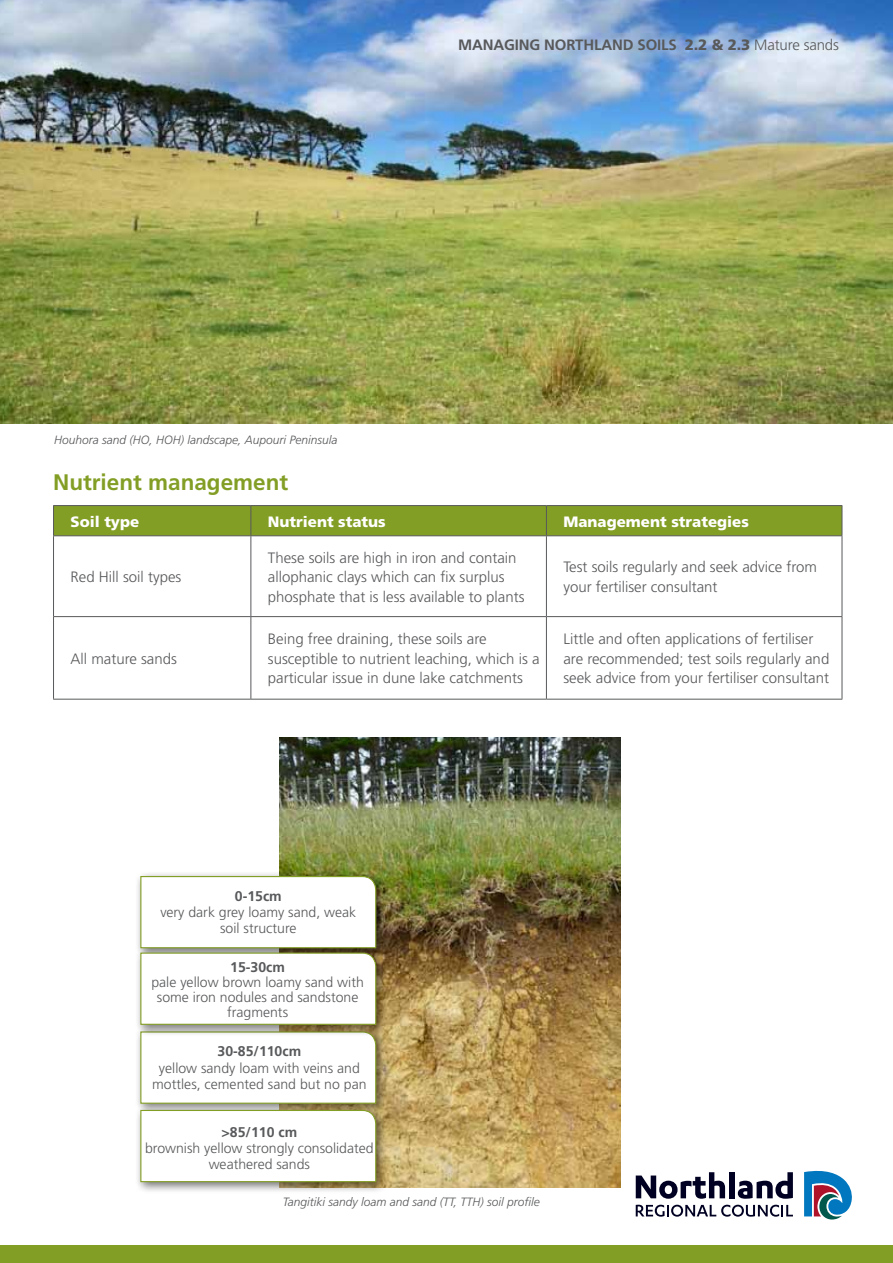
<style>
.page{position:relative;width:893px;height:1263px;background:#fff}
.page>*{position:absolute;margin:0;border:0;box-sizing:border-box;transform-origin:0 0}
.t1{font:700 22.5px "Frutiger";color:#839e25}
.t2{font:300 15px/19.5px "Frutiger";color:#58595b}
.t3{font:900 15px "Frutiger";color:#fff}
.t4{font:700 15px "Frutiger";letter-spacing:-.01em;color:#58595b}
.t5{font:300 14.1px/16px "Frutiger";color:#58595b;text-align:center}
.t6{font:700 14.1px "Frutiger";color:#58595b}
.t7{font:italic 300 12px "Frutiger";color:#58595b}
.s1{font-weight:900}
.s2{font-weight:300}
</style>
<div class="page">
<svg style="left:636px;top:1172px;width:89px;height:27px"></svg>
<div style="left:729px;top:1172px;width:6px;height:26px;background:#002"></div>
<svg style="left:738px;top:1172px;width:55px;height:27px"></svg>
<svg style="left:636px;top:1205px;width:157px;height:12px"></svg>
<svg style="left:804px;top:1170px;width:48px;height:49px"></svg>
<img style="left:280px;top:738px;width:341px;height:450px">
<img style="left:0;top:0;width:893px;height:423px">
<div style="left:0;top:1245px;width:893px;height:18px;background:#839e25"></div>
<hr style="left:53px;top:505px;width:198px;height:1px;background:#58595b">
<hr style="left:251px;top:505px;width:295px;height:1px;background:#58595b">
<hr style="left:546px;top:505px;width:296px;height:1px;background:#58595b">
<div style="left:53px;top:506px;width:790px;height:30px;background:#839e25"></div>
<hr style="left:53px;top:535px;width:198px;height:1px;background:#58595b">
<hr style="left:53px;top:536px;width:1px;height:80px;background:#58595b">
<hr style="left:251px;top:535px;width:295px;height:1px;background:#58595b">
<hr style="left:250px;top:536px;width:1px;height:80px;background:#58595b">
<hr style="left:546px;top:535px;width:296px;height:1px;background:#58595b">
<hr style="left:546px;top:536px;width:1px;height:80px;background:#58595b">
<hr style="left:842px;top:536px;width:1px;height:80px;background:#58595b">
<hr style="left:53px;top:616px;width:198px;height:1px;background:#58595b">
<hr style="left:53px;top:617px;width:1px;height:82px;background:#58595b">
<hr style="left:251px;top:616px;width:295px;height:1px;background:#58595b">
<hr style="left:250px;top:617px;width:1px;height:82px;background:#58595b">
<hr style="left:546px;top:616px;width:296px;height:1px;background:#58595b">
<hr style="left:546px;top:617px;width:1px;height:82px;background:#58595b">
<hr style="left:842px;top:617px;width:1px;height:82px;background:#58595b">
<hr style="left:53px;top:699px;width:198px;height:1px;background:#58595b">
<hr style="left:251px;top:699px;width:295px;height:1px;background:#58595b">
<hr style="left:546px;top:699px;width:296px;height:1px;background:#58595b">
<div style="left:135px;top:1026px;width:253px;height:89px;background:#000;opacity:.55"></div>
<div style="left:135px;top:870px;width:253px;height:90px;background:#000;opacity:.55"></div>
<div style="left:135px;top:947px;width:253px;height:89px;background:#000;opacity:.55"></div>
<svg style="left:140px;top:875px;width:237px;height:150px"></svg>
<div style="left:135px;top:1104px;width:253px;height:89px;background:#000;opacity:.55"></div>
<svg style="left:140px;top:1031px;width:237px;height:152px"></svg>
<p class="t4" style="left:458px;top:36px;width:382px">MANAGING NORTHLAND SOILS <span class="s1">2.2 &amp; 2.3</span> <span class="s2">Mature sands</span></p>
<p class="t7" style="left:54px;top:433px;width:285px">Houhora sand (HO, HOH) landscape, Aupouri Peninsula</p>
<h1 class="t1" style="left:53px;top:469px;width:237px">Nutrient management</h1>
<p class="t3" style="left:71px;top:512px;width:70px">Soil type</p>
<p class="t3" style="left:268px;top:512px;width:119px">Nutrient status</p>
<p class="t3" style="left:563px;top:512px;width:187px">Management strategies</p>
<p class="t2" style="left:71px;top:567px;width:112px">Red Hill soil types</p>
<p class="t2" style="left:71px;top:649px;width:108px">All mature sands</p>
<p class="t2" style="left:268px;top:548px;width:258px">These soils are high in iron and contain allophanic clays which can fix surplus phosphate that is less available to plants</p>
<p class="t2" style="left:563px;top:557px;width:255px">Test soils regularly and seek advice from your fertiliser consultant</p>
<p class="t2" style="left:268px;top:629px;width:273px">Being free draining, these soils are susceptible to nutrient leaching, which is a particular issue in dune lake catchments</p>
<p class="t2" style="left:563px;top:629px;width:267px">Little and often applications of fertiliser are recommended; test soils regularly and seek advice from your fertiliser consultant</p>
<p class="t6" style="left:235px;top:888px;width:48px">0-15cm</p>
<p class="t5" style="left:160px;top:904px;width:197px">very dark grey loamy sand, weak soil structure</p>
<p class="t6" style="left:230px;top:959px;width:56px">15-30cm</p>
<p class="t5" style="left:151px;top:975px;width:214px;line-height:15px">pale yellow brown loamy sand with some iron nodules and sandstone fragments</p>
<p class="t6" style="left:218px;top:1043px;width:85px">30-85/110cm</p>
<p class="t5" style="left:152px;top:1059px;width:216px">yellow sandy loam with veins and mottles, cemented sand but no pan</p>
<p class="t6" style="left:222px;top:1124px;width:77px">&gt;85/110 cm</p>
<p class="t5" style="left:145px;top:1140px;width:230px">brownish yellow strongly consolidated weathered sands</p>
<p class="t7" style="left:283px;top:1195px;width:258px">Tangitiki sandy loam and sand (TT, TTH) soil profile</p>
</div>
